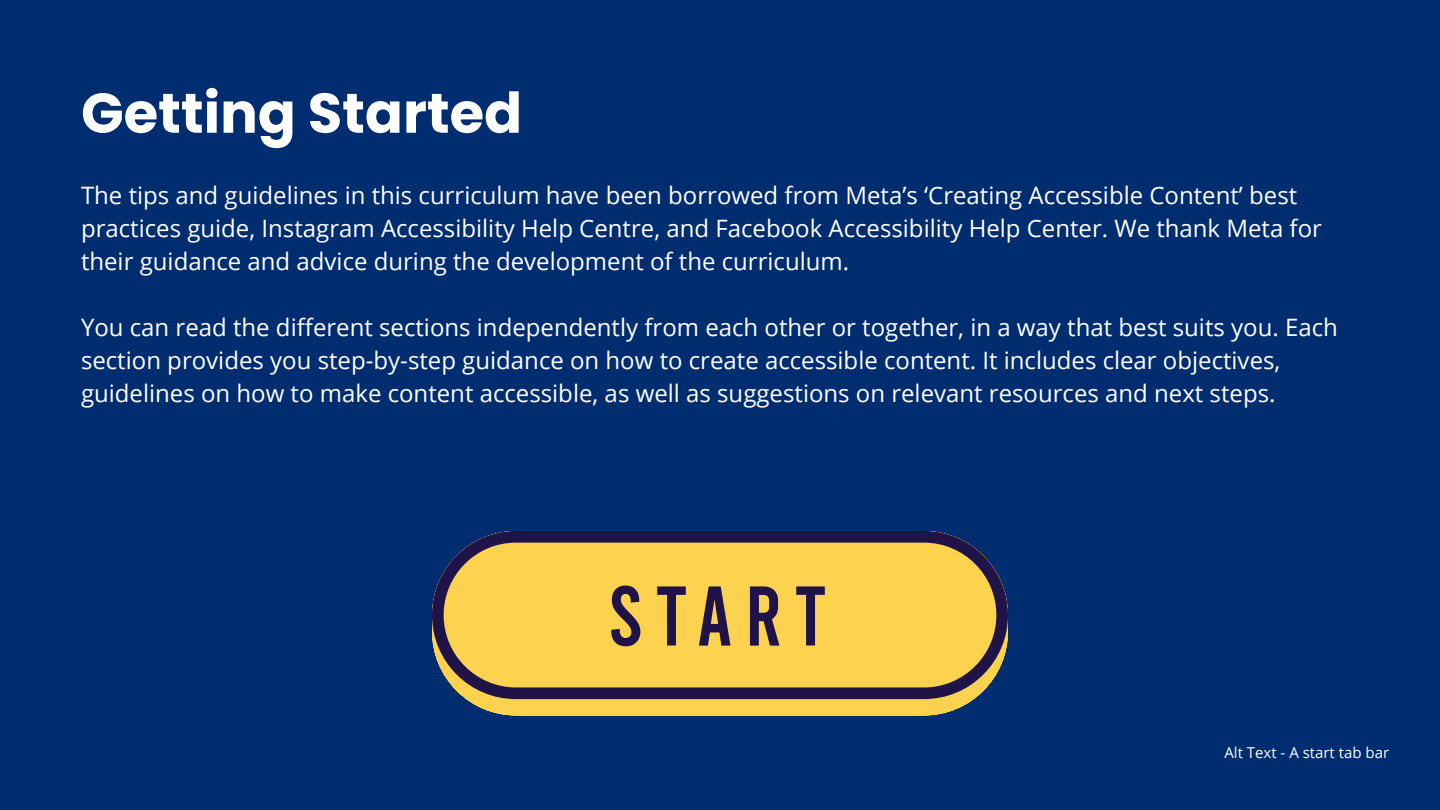
<style>
.page{position:relative;width:1440px;height:810px;background:#002d70}
.page>*{position:absolute;margin:0;border:0;box-sizing:border-box;transform-origin:0 0}
.t1{font:700 56px "Poppins";color:#fff}
.t2{font:24px/33px "Open Sans";color:#fff}
.t3{font:15px "Open Sans";color:#feffff}
</style>
<div class="page">
<svg style="left:466px;top:699px;width:508px;height:16px;background:#ecc750"></svg>
<svg style="left:432px;top:531px;width:576px;height:168px;background:#c4a44f"></svg>
<h1 class="t1" style="left:81px;top:74px;width:443px">Getting Started</h1>
<p class="t2" style="left:81px;top:178px;width:1243px">The tips and guidelines in this curriculum have been borrowed from Meta’s ‘Creating Accessible Content’ best practices guide, Instagram Accessibility Help Centre, and Facebook Accessibility Help Center. We thank Meta for their guidance and advice during the development of the curriculum.</p>
<p class="t2" style="left:81px;top:310px;width:1258px">You can read the different sections independently from each other or together, in a way that best suits you. Each section provides you step-by-step guidance on how to create accessible content. It includes clear objectives, guidelines on how to make content accessible, as well as suggestions on relevant resources and next steps.</p>
<p class="t3" style="left:1224px;top:742px;width:166px">Alt Text - A start tab bar</p>
</div>
